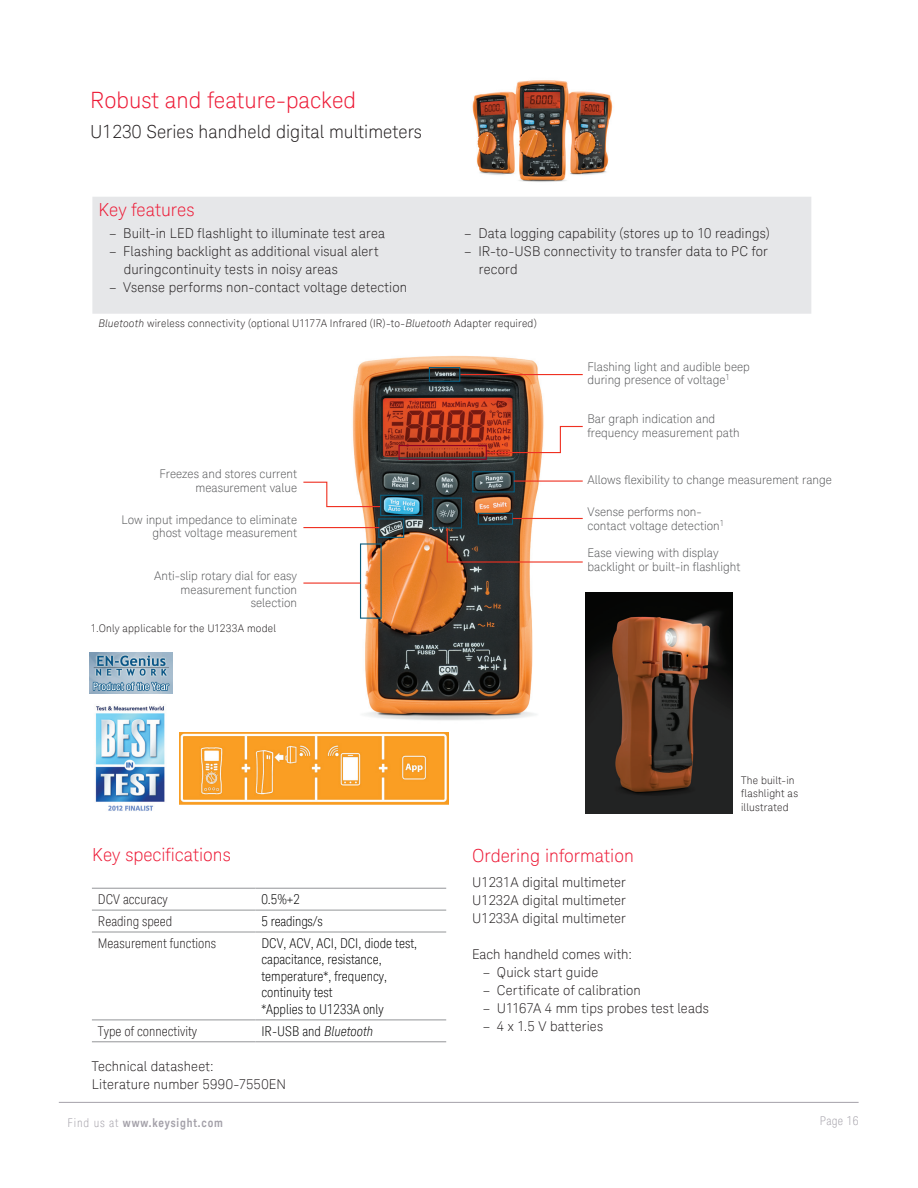
<style>
.page{position:relative;width:918px;height:1188px;background:#fff}
.page>*{position:absolute;margin:0;border:0;box-sizing:border-box;transform-origin:0 0}
.t1{font:300 22.5px "Keysight Sans";color:#ed1a36}
.t2{font:300 18px "Keysight Sans";color:#ed1a36}
.t3{font:300 18px "Keysight Sans";color:#231f20}
.K_Body_Text{font:300 13.5px/18px "Keysight Sans";letter-spacing:.005em;color:#231f20}
.t4{font:300 condensed 13.5px/16.5px "Keysight Sans";color:#000}
.t5{font:300 condensed 13.5px "Keysight Sans";color:#231f20}
.t6{font:300 12px/13.5px "Keysight Sans";color:#57585a;text-align:right}
.t7{font:700 12px "Keysight Sans Condensed";letter-spacing:.07em;color:#a4a1a9}
.t8{font:300 condensed 12px "Keysight Sans";letter-spacing:.03em;color:#a4a1a9}
.K_Captions{font:300 10.5px "Keysight Sans";letter-spacing:.02em;color:#231f20}
.s1{font-style:italic}
.s2{font-family:"Keysight Sans";font-weight:300;font-stretch:condensed}
</style>
<div class="page">
<hr style="left:59px;top:1102px;width:800px;height:1px;background:#a4a1a9">
<hr style="left:92px;top:888px;width:163px;height:1px;background:#939598">
<hr style="left:255px;top:888px;width:191px;height:1px;background:#939598">
<hr style="left:92px;top:910px;width:163px;height:1px;background:#939598">
<hr style="left:255px;top:910px;width:191px;height:1px;background:#939598">
<hr style="left:92px;top:932px;width:163px;height:1px;background:#939598">
<hr style="left:255px;top:932px;width:191px;height:1px;background:#939598">
<hr style="left:92px;top:1020px;width:163px;height:1px;background:#939598">
<hr style="left:255px;top:1020px;width:191px;height:1px;background:#939598">
<hr style="left:92px;top:1041px;width:163px;height:1px;background:#939598">
<hr style="left:255px;top:1041px;width:191px;height:1px;background:#939598">
<img style="left:472px;top:80px;width:141px;height:102px">
<div style="left:92px;top:197px;width:719px;height:117px;background:#e6e7e9"></div>
<img style="left:89px;top:652px;width:84px;height:42px">
<img style="left:95px;top:706px;width:70px;height:105px">
<img style="left:307px;top:355px;width:279px;height:370px">
<svg style="left:303px;top:481px;width:79px;height:27px"></svg>
<div style="left:380px;top:495px;width:43px;height:21px;border:1px solid #0a5c7d"></div>
<div style="left:378px;top:518px;width:26px;height:20px;border:1px solid #0a5c7d"></div>
<div style="left:360px;top:543px;width:22px;height:76px;border:1px solid #0a5c7d"></div>
<hr style="left:303px;top:527px;width:76px;height:1px;background:#ef3122">
<hr style="left:303px;top:583px;width:57px;height:1px;background:#ef3122">
<hr style="left:460px;top:374px;width:123px;height:1px;background:#ef3122">
<div style="left:429px;top:367px;width:31px;height:15px;border:1px solid #0a5c7d"></div>
<svg style="left:485px;top:425px;width:99px;height:29px"></svg>
<div style="left:399px;top:445px;width:88px;height:15px;border:1px solid #900126"></div>
<div style="left:472px;top:471px;width:43px;height:21px;border:1px solid #0a5c7d"></div>
<div style="left:432px;top:498px;width:30px;height:31px;border:1px solid #0a5c7d"></div>
<div style="left:478px;top:513px;width:35px;height:12px;border:1px solid #0a5c7d"></div>
<hr style="left:514px;top:481px;width:69px;height:1px;background:#ef3122">
<hr style="left:513px;top:518px;width:70px;height:1px;background:#ef3122">
<svg style="left:446px;top:527px;width:138px;height:36px"></svg>
<img style="left:586px;top:592px;width:146px;height:221px">
<img style="left:180px;top:733px;width:268px;height:72px">
<p class="t1" style="left:90px;top:87px;width:268px">Robust and feature-packed</p>
<p class="t3" style="left:90px;top:121px;width:333px">U1230 Series handheld digital multimeters</p>
<p class="t2" style="left:98px;top:199px;width:98px">Key features</p>
<p class="K_Body_Text" style="left:109px;top:224px;width:278px">– Built-in LED flashlight to illuminate test area</p>
<p class="K_Body_Text" style="left:124px;top:242px;width:256px;text-indent:-15px">– Flashing backlight as additional visual alert duringcontinuity tests in noisy areas</p>
<p class="K_Body_Text" style="left:109px;top:278px;width:300px">– Vsense performs non-contact voltage detection</p>
<p class="K_Body_Text" style="left:464px;top:224px;width:307px">– Data logging capability (stores up to 10 readings)</p>
<p class="K_Body_Text" style="left:479px;top:242px;width:291px;text-indent:-15px">– IR-to-USB connectivity to transfer data to PC for record</p>
<p class="K_Captions" style="left:98px;top:318px;width:440px"><span class="s1">Bluetooth</span> wireless connectivity (optional U1177A Infrared (IR)-to-<span class="s1">Bluetooth</span> Adapter required)</p>
<p class="t6" style="left:588px;top:360px;width:164px;text-align:left">Flashing light and audible beep during presence of voltage<sup>1</sup></p>
<p class="t6" style="left:588px;top:412px;width:154px;text-align:left">Bar graph indication and frequency measurement path</p>
<p class="t6" style="left:159px;top:467px;width:139px">Freezes and stores current measurement value</p>
<p class="t6" style="left:588px;top:473px;width:246px">Allows flexibility to change measurement range</p>
<p class="t6" style="left:122px;top:513px;width:177px">Low input impedance to eliminate ghost voltage measurement</p>
<p class="t6" style="left:154px;top:569px;width:144px">Anti-slip rotary dial for easy measurement function selection</p>
<p class="K_Captions" style="left:91px;top:623px;width:187px">1.Only applicable for the U1233A model</p>
<p class="t2" style="left:92px;top:844px;width:140px">Key specifications</p>
<p class="t5" style="left:98px;top:891px;width:71px">DCV accuracy</p>
<p class="t4" style="left:261px;top:891px;width:40px">0.5%+2</p>
<p class="t5" style="left:98px;top:913px;width:76px">Reading speed</p>
<p class="t4" style="left:261px;top:913px;width:63px">5 readings/s</p>
<p class="t5" style="left:98px;top:935px;width:120px">Measurement functions</p>
<p class="t4" style="left:261px;top:935px;width:157px">DCV, ACV, ACI, DCI, diode test, capacitance, resistance,</p>
<p class="t4" style="left:261px;top:968px;width:127px">temperature*, frequency,</p>
<p class="t4" style="left:261px;top:984px;width:73px">continuity test</p>
<p class="t4" style="left:261px;top:1001px;width:124px">*Applies to U1233A only</p>
<p class="t5" style="left:98px;top:1023px;width:101px">Type of connectivity</p>
<p class="t4" style="left:261px;top:1023px;width:113px">IR-USB and <span class="s1">Bluetooth</span></p>
<p class="K_Body_Text" style="left:92px;top:1057px;width:123px">Technical datasheet:</p>
<p class="K_Body_Text" style="left:92px;top:1075px;width:196px">Literature number 5990-7550EN</p>
<p class="t6" style="left:588px;top:505px;width:116px">Vsense performs non-</p>
<p class="t6" style="left:588px;top:519px;width:138px">contact voltage detection<sup>1</sup></p>
<p class="t6" style="left:588px;top:546px;width:154px;text-align:left">Ease viewing with display backlight or built-in flashlight</p>
<p class="t2" style="left:472px;top:845px;width:163px">Ordering information</p>
<p class="K_Body_Text" style="left:472px;top:873px;width:155px">U1231A digital multimeter</p>
<p class="K_Body_Text" style="left:472px;top:891px;width:155px">U1232A digital multimeter</p>
<p class="K_Body_Text" style="left:472px;top:909px;width:155px">U1233A digital multimeter</p>
<p class="K_Body_Text" style="left:472px;top:945px;width:162px">Each handheld comes with:</p>
<p class="K_Body_Text" style="left:483px;top:963px;width:117px">– Quick start guide</p>
<p class="K_Body_Text" style="left:483px;top:981px;width:160px">– Certificate of calibration</p>
<p class="K_Body_Text" style="left:483px;top:999px;width:228px">– U1167A 4 mm tips probes test leads</p>
<p class="K_Body_Text" style="left:483px;top:1017px;width:122px">– 4 x 1.5 V batteries</p>
<p class="K_Captions" style="left:741px;top:774px;width:55px">The built-in</p>
<p class="K_Captions" style="left:741px;top:787px;width:58px">flashlight as</p>
<p class="K_Captions" style="left:741px;top:801px;width:49px">illustrated</p>
<p class="t7" style="left:68px;top:1115px;width:157px"><span class="s2">Find us at</span> www.keysight.com</p>
<p class="t8" style="left:820px;top:1113px;width:40px">Page 16</p>
</div>
